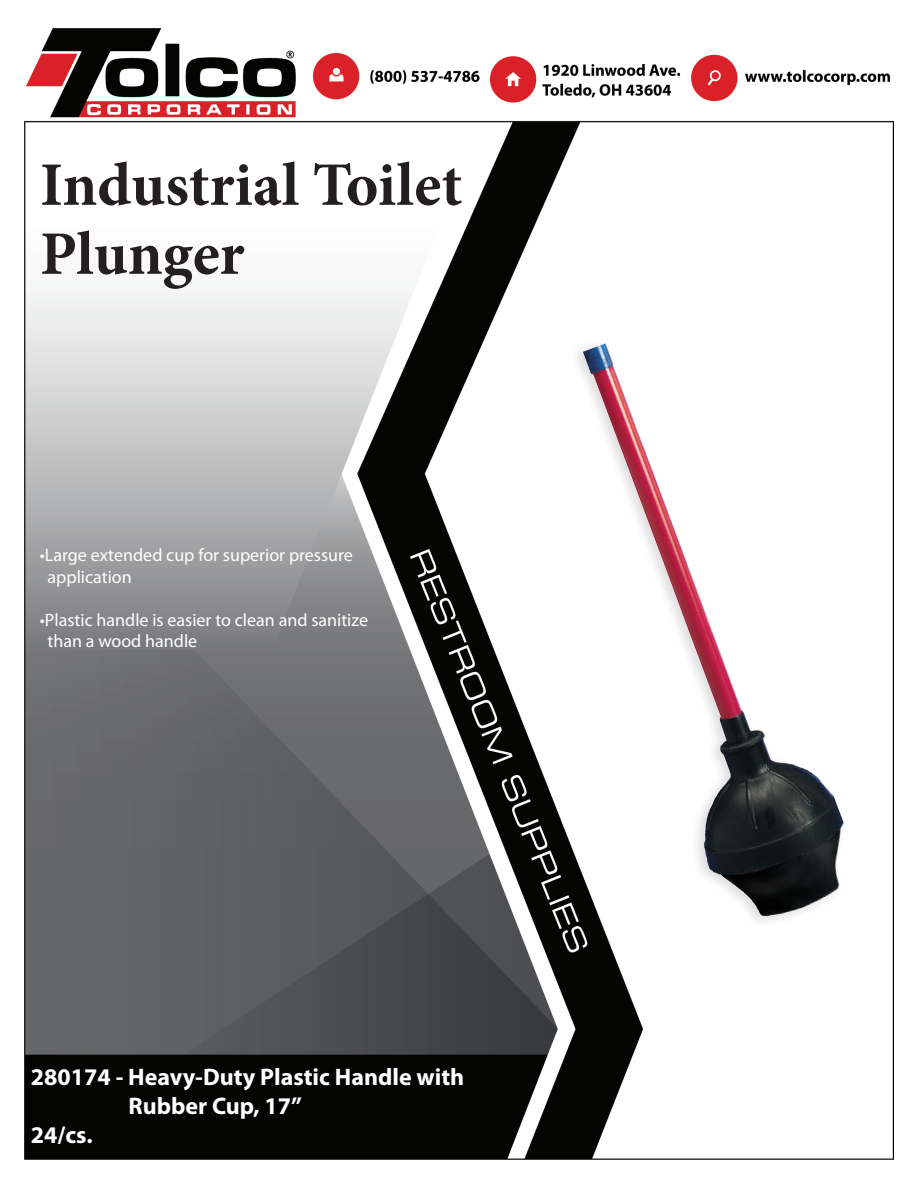
<style>
.page{position:relative;width:918px;height:1188px;background:#fff}
.page>*{position:absolute;margin:0;border:0;box-sizing:border-box;transform-origin:0 0}
.t1{font:700 61.8px "Minion Pro";color:#231f20}
.t2{font:700 24px "Myriad Pro";color:#fff}
.t3{font:18px "Myriad Pro";color:#fff}
</style>
<div class="page">
<img style="left:24px;top:28px;width:870px;height:1132px">
<div style="left:569px;top:337px;width:279px;height:591px;background:#231f20;opacity:.15"></div>
<img style="left:583px;top:352px;width:148px;height:483px">
<p class="t1" style="left:40px;top:142px;width:424px">Industrial Toilet</p>
<p class="t1" style="left:40px;top:211px;width:206px">Plunger</p>
<p class="t3" style="left:40px;top:544px;width:314px">•Large extended cup for superior pressure</p>
<p class="t3" style="left:48px;top:565px;width:86px">application</p>
<p class="t3" style="left:40px;top:609px;width:330px">•Plastic handle is easier to clean and sanitize</p>
<p class="t3" style="left:48px;top:630px;width:151px">than a wood handle</p>
<p class="t2" style="left:31px;top:1062px;width:435px">280174 - Heavy-Duty Plastic Handle with</p>
<p class="t2" style="left:129px;top:1090px;width:175px">Rubber Cup, 17”</p>
<p class="t2" style="left:31px;top:1119px;width:63px">24/cs.</p>
</div>
